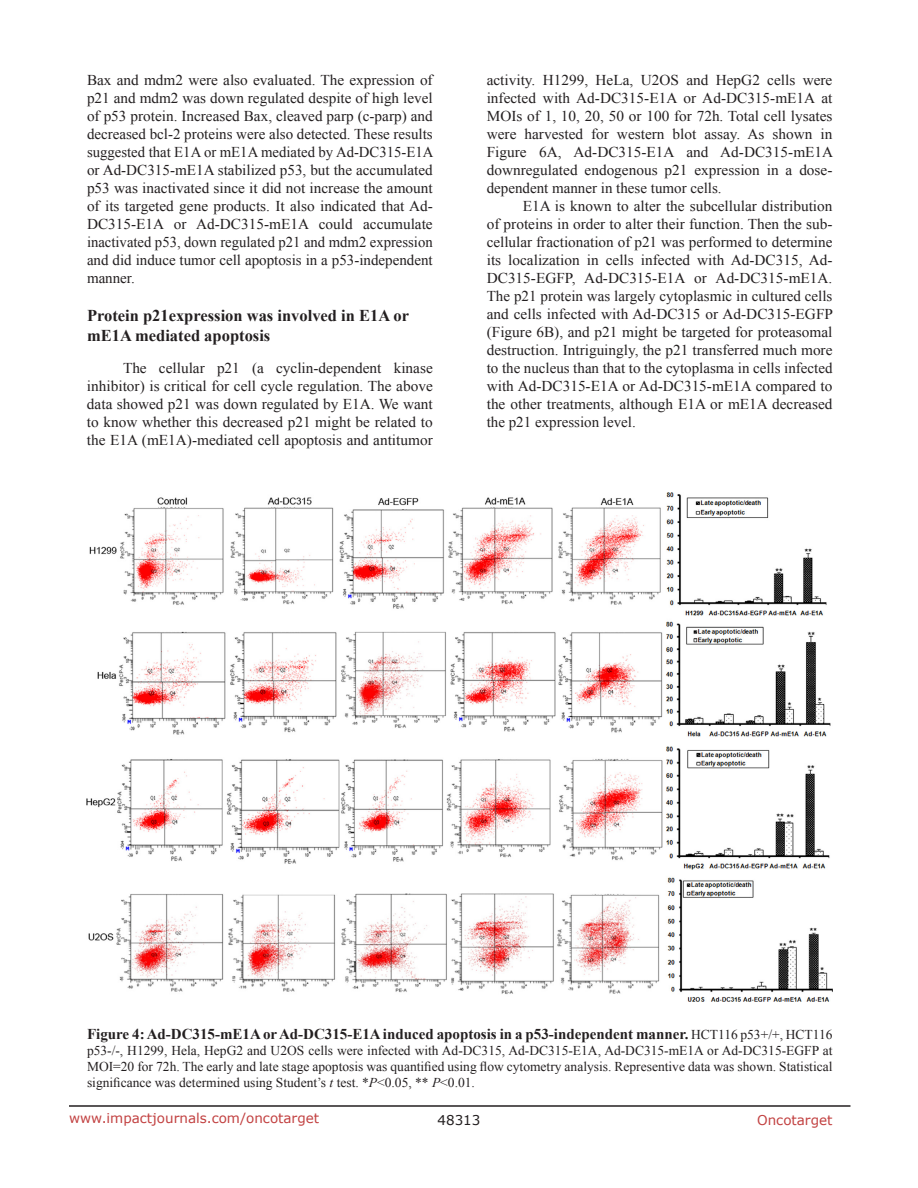
<style>
.page{position:relative;width:918px;height:1188px;background:#fff}
.page>*{position:absolute;margin:0;border:0;box-sizing:border-box;transform-origin:0 0}
.t1{font:700 16.5px/19.8px "Times New Roman";color:#231f20}
.t2{font:15px/18px "Times New Roman";color:#231f20;text-align:justify}
.t3{font:700 15px "Times New Roman";color:#231f20}
.t4{font:13.5px/16.2px "Times New Roman";color:#231f20;text-align:justify}
.t5{font:13.5px "Verdana";color:#c24141}
.t6{font:13.5px "Verdana";color:#231f20}
.s1{font-weight:400;font-size:13.5px}
.s2{font-style:italic}
</style>
<div class="page">
<hr style="left:69px;top:1105px;width:781px;height:2px;background:#231f20">
<img style="left:87px;top:492px;width:746px;height:509px">
<p class="t2" style="left:87px;top:71px;width:348px">Bax and mdm2 were also evaluated. The expression of p21 and mdm2 was down regulated despite of high level of p53 protein. Increased Bax, cleaved parp (c-parp) and decreased bcl-2 proteins were also detected. These results suggested that E1A or mE1A mediated by Ad-DC315-E1A or Ad-DC315-mE1A stabilized p53, but the accumulated p53 was inactivated since it did not increase the amount of its targeted gene products. It also indicated that Ad-DC315-E1A or Ad-DC315-mE1A could accumulate inactivated p53, down regulated p21 and mdm2 expression and did induce tumor cell apoptosis in a p53-independent manner.</p>
<p class="t1" style="left:87px;top:305px;width:324px">Protein p21expression was involved in E1A or mE1A mediated apoptosis</p>
<p class="t2" style="left:87px;top:358px;width:347px;text-indent:36px">The cellular p21 (a cyclin-dependent kinase inhibitor) is critical for cell cycle regulation. The above data showed p21 was down regulated by E1A. We want to know whether this decreased p21 might be related to the E1A (mE1A)-mediated cell apoptosis and antitumor</p>
<p class="t2" style="left:487px;top:71px;width:348px">activity. H1299, HeLa, U2OS and HepG2 cells were infected with Ad-DC315-E1A or Ad-DC315-mE1A at MOIs of 1, 10, 20, 50 or 100 for 72h. Total cell lysates were harvested for western blot assay. As shown in Figure 6A, Ad-DC315-E1A and Ad-DC315-mE1A downregulated endogenous p21 expression in a dose&shy;dependent manner in these tumor cells.</p>
<p class="t2" style="left:487px;top:197px;width:348px;text-indent:36px">E1A is known to alter the subcellular distribution of proteins in order to alter their function. Then the sub&shy;cellular fractionation of p21 was performed to determine its localization in cells infected with Ad-DC315, Ad-DC315-EGFP, Ad-DC315-E1A or Ad-DC315-mE1A.<br>The p21 protein was largely cytoplasmic in cultured cells and cells infected with Ad-DC315 or Ad-DC315-EGFP (Figure 6B), and p21 might be targeted for proteasomal destruction. Intriguingly, the p21 transferred much more to the nucleus than that to the cytoplasma in cells infected with Ad-DC315-E1A or Ad-DC315-mE1A compared to the other treatments, although E1A or mE1A decreased the p21 expression level.</p>
<p class="t3" style="left:87px;top:1023px;width:747px">Figure 4: Ad-DC315-mE1A or Ad-DC315-E1A induced apoptosis in a p53-independent manner. <span class="s1">HCT116 p53+/+, HCT116</span></p>
<p class="t4" style="left:87px;top:1042px;width:747px">p53-/-, H1299, Hela, HepG2 and U2OS cells were infected with Ad-DC315, Ad-DC315-E1A, Ad-DC315-mE1A or Ad-DC315-EGFP at MOI=20 for 72h. The early and late stage apoptosis was quantified using flow cytometry analysis. Representive data was shown. Statistical significance was determined using Student’s <span class="s2">t</span> test. *<span class="s2">P</span>&lt;0.05, ** <span class="s2">P</span>&lt;0.01.</p>
<p class="t5" style="left:69px;top:1109px;width:252px">www.impactjournals.com/oncotarget</p>
<p class="t6" style="left:438px;top:1111px;width:44px">48313</p>
<p class="t5" style="left:757px;top:1111px;width:77px">Oncotarget</p>
</div>
